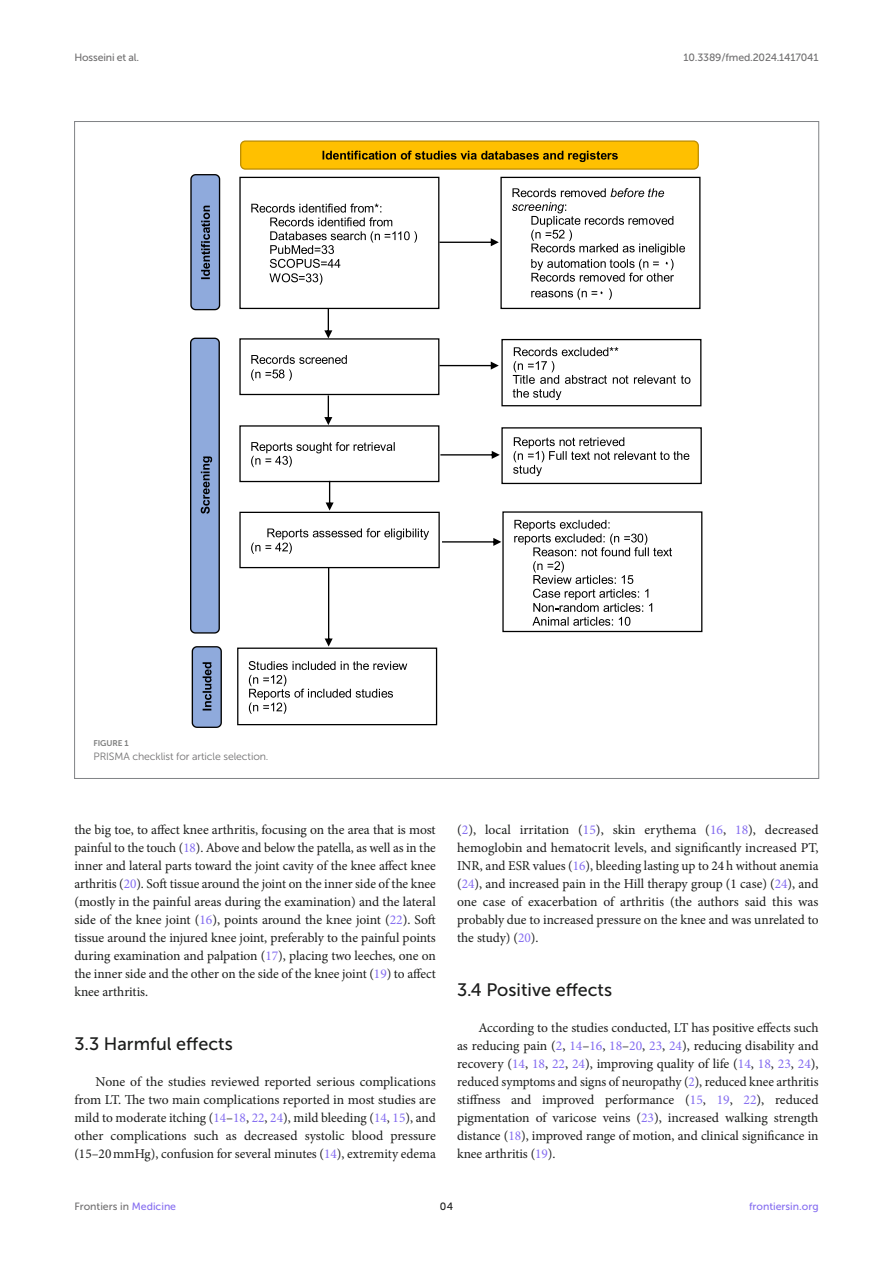
<style>
.page{position:relative;width:893px;height:1263px;background:#fff}
.page>*{position:absolute;margin:0;border:0;box-sizing:border-box;transform-origin:0 0}
.HEAD_2{font:18px "Museo Sans 500";color:#1b1c1b}
.TEXT_FLUSH{font:13.5px/18px "Minion Pro";letter-spacing:-.005em;color:#1b1c1b;text-align:justify}
.t1{font:10.5px "Museo Sans 500";letter-spacing:-.015em;color:#706f70}
.FIG_LEG{font:10.5px "Museo Sans 300";letter-spacing:-.01em;color:#706f70}
.t2{font:10.5px "Museo Sans 500";color:#856df0}
.t3{font:10.5px "Museo Sans 500";color:#1b1c1b}
.FIG_HD{font:8.25px "Museo Sans 700";letter-spacing:-.01em;color:#7e7f7f}
.s1{color:#856df0}
</style>
<div class="page">
<img style="left:191px;top:175px;width:31px;height:552px">
<div style="left:239px;top:177px;width:200px;height:132px;border:1px solid #000"></div>
<svg style="left:251px;top:204px;width:166px;height:81px"></svg>
<div style="left:500px;top:177px;width:200px;height:132px;border:1px solid #000"></div>
<svg style="left:512px;top:188px;width:173px;height:94px"></svg>
<svg style="left:531px;top:288px;width:72px;height:12px"></svg>
<svg style="left:609px;top:288px;width:3px;height:12px"></svg>
<div style="left:239px;top:338px;width:200px;height:57px;border:1px solid #000"></div>
<svg style="left:251px;top:355px;width:96px;height:26px"></svg>
<div style="left:501px;top:339px;width:200px;height:67px;border:1px solid #000"></div>
<svg style="left:513px;top:347px;width:177px;height:53px"></svg>
<div style="left:239px;top:425px;width:200px;height:57px;border:1px solid #000"></div>
<svg style="left:251px;top:442px;width:144px;height:25px"></svg>
<div style="left:501px;top:427px;width:201px;height:57px;border:1px solid #000"></div>
<svg style="left:513px;top:437px;width:176px;height:39px"></svg>
<div style="left:239px;top:512px;width:201px;height:56px;border:1px solid #000"></div>
<svg style="left:251px;top:528px;width:178px;height:26px"></svg>
<div style="left:502px;top:511px;width:200px;height:121px;border:1px solid #000"></div>
<svg style="left:514px;top:520px;width:158px;height:106px"></svg>
<div style="left:237px;top:647px;width:200px;height:78px;border:1px solid #000"></div>
<svg style="left:249px;top:661px;width:158px;height:53px"></svg>
<svg style="left:439px;top:238px;width:60px;height:8px"></svg>
<svg style="left:439px;top:362px;width:60px;height:8px"></svg>
<svg style="left:440px;top:451px;width:60px;height:8px"></svg>
<svg style="left:442px;top:538px;width:59px;height:8px"></svg>
<div style="left:241px;top:141px;width:457px;height:28px;background:#ffc000;border-radius:5px"></div>
<div style="left:240px;top:140px;width:459px;height:30px;border:1px solid #bc8c00;border-radius:5px"></div>
<svg style="left:322px;top:151px;width:296px;height:11px"></svg>
<svg style="left:201px;top:206px;width:9px;height:73px"></svg>
<svg style="left:201px;top:456px;width:11px;height:58px"></svg>
<svg style="left:203px;top:662px;width:9px;height:48px"></svg>
<svg style="left:324px;top:309px;width:8px;height:29px"></svg>
<svg style="left:324px;top:395px;width:8px;height:30px"></svg>
<svg style="left:326px;top:481px;width:8px;height:29px"></svg>
<svg style="left:325px;top:568px;width:8px;height:78px"></svg>
<p class="t1" style="left:74px;top:51px;width:66px">Hosseini et al.</p>
<p class="t1" style="left:684px;top:51px;width:136px">10.3389/fmed.2024.1417041</p>
<p class="FIG_HD" style="left:94px;top:738px;width:37px">FIGURE 1</p>
<p class="FIG_LEG" style="left:94px;top:750px;width:176px">PRISMA checklist for article selection.</p>
<p class="TEXT_FLUSH" style="left:74px;top:821px;width:363px">the big toe, to affect knee arthritis, focusing on the area that is most painful to the touch (<span class="s1">18</span>). Above and below the patella, as well as in the inner and lateral parts toward the joint cavity of the knee affect knee arthritis (<span class="s1">20</span>). Soft tissue around the joint on the inner side of the knee (mostly in the painful areas during the examination) and the lateral side of the knee joint (<span class="s1">16</span>), points around the knee joint (<span class="s1">22</span>). Soft tissue around the injured knee joint, preferably to the painful points during examination and palpation (<span class="s1">17</span>), placing two leeches, one on the inner side and the other on the side of the knee joint (<span class="s1">19</span>) to affect knee arthritis.</p>
<p class="HEAD_2" style="left:74px;top:1034px;width:160px">3.3 Harmful effects</p>
<p class="TEXT_FLUSH" style="left:74px;top:1073px;width:363px;text-indent:21px">None of the studies reviewed reported serious complications from LT. The two main complications reported in most studies are mild to moderate itching (<span class="s1">14</span>–<span class="s1">18</span>, <span class="s1">22</span>, <span class="s1">24</span>), mild bleeding (<span class="s1">14</span>, <span class="s1">15</span>), and other complications such as decreased systolic blood pressure (15–20mmHg), confusion for several minutes (<span class="s1">14</span>), extremity edema</p>
<p class="TEXT_FLUSH" style="left:457px;top:821px;width:363px">(<span class="s1">2</span>), local irritation (<span class="s1">15</span>), skin erythema (<span class="s1">16</span>, <span class="s1">18</span>), decreased hemoglobin and hematocrit levels, and significantly increased PT, INR, and ESR values (<span class="s1">16</span>), bleeding lasting up to 24h without anemia (<span class="s1">24</span>), and increased pain in the Hill therapy group (1 case) (<span class="s1">24</span>), and one case of exacerbation of arthritis (the authors said this was probably due to increased pressure on the knee and was unrelated to the study) (<span class="s1">20</span>).</p>
<p class="HEAD_2" style="left:457px;top:980px;width:156px">3.4 Positive effects</p>
<p class="TEXT_FLUSH" style="left:457px;top:1019px;width:363px;text-indent:21px">According to the studies conducted, LT has positive effects such as reducing pain (<span class="s1">2</span>, <span class="s1">14</span>–<span class="s1">16</span>, <span class="s1">18</span>–<span class="s1">20</span>, <span class="s1">23</span>, <span class="s1">24</span>), reducing disability and recovery (<span class="s1">14</span>, <span class="s1">18</span>, <span class="s1">22</span>, <span class="s1">24</span>), improving quality of life (<span class="s1">14</span>, <span class="s1">18</span>, <span class="s1">23</span>, <span class="s1">24</span>), reduced symptoms and signs of neuropathy (<span class="s1">2</span>), reduced knee arthritis stiffness and improved performance (<span class="s1">15</span>, <span class="s1">19</span>, <span class="s1">22</span>), reduced pigmentation of varicose veins (<span class="s1">23</span>), increased walking strength distance (<span class="s1">18</span>), improved range of motion, and clinical significance in knee arthritis (<span class="s1">19</span>).</p>
<p class="t1" style="left:74px;top:1200px;width:103px">Frontiers in <span class="s1">Medicine</span></p>
<p class="t3" style="left:440px;top:1200px;width:15px">04</p>
<p class="t2" style="left:749px;top:1200px;width:71px">frontiersin.org</p>
</div>
